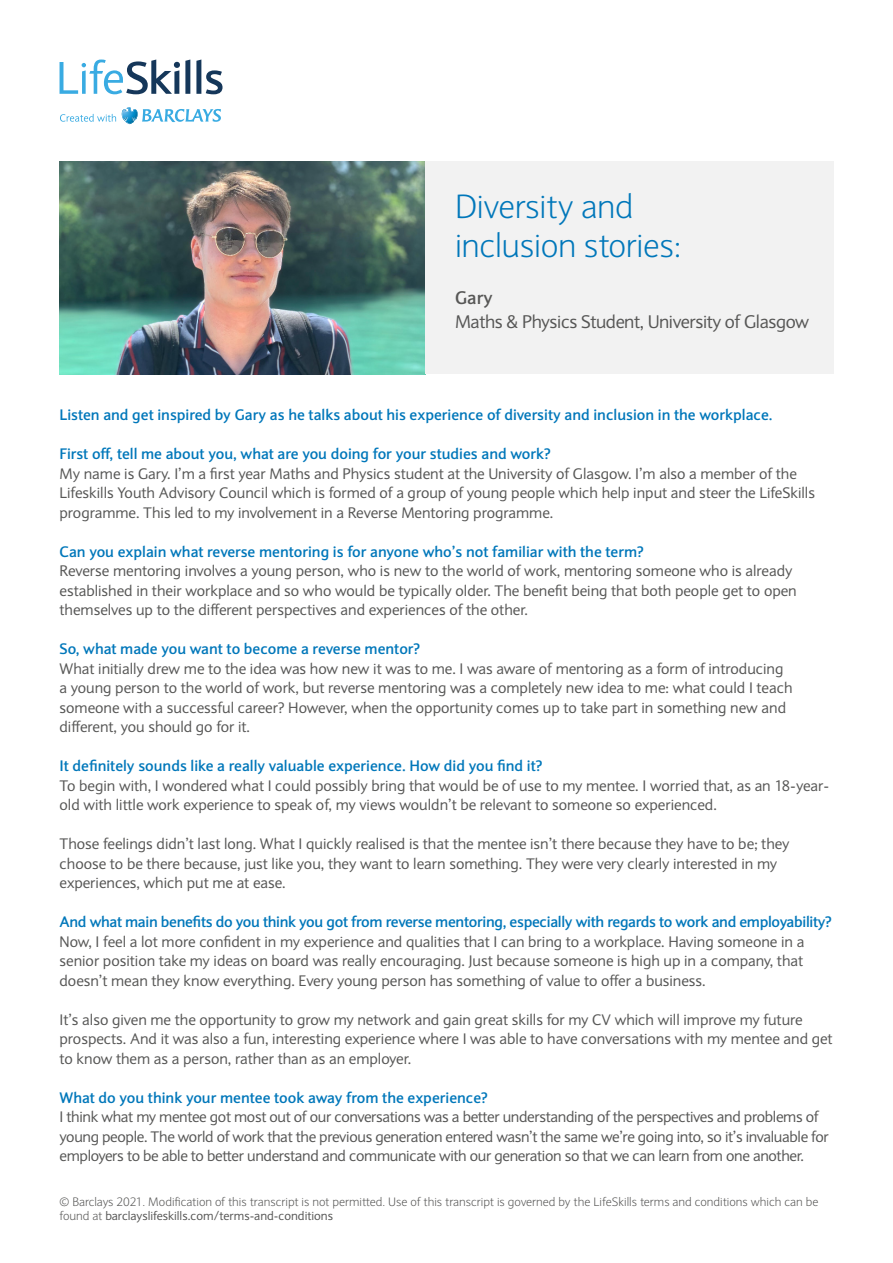
<style>
.page{position:relative;width:893px;height:1263px;background:#fff}
.page>*{position:absolute;margin:0;border:0;box-sizing:border-box;transform-origin:0 0}
.Heading{font:300 33px/39px "Expert Sans";letter-spacing:-.01em;color:#0077ba}
.Sub_heading{font:18px "Expert Sans";letter-spacing:-.02em;color:#575756}
.Sub_heading-2{font:700 18px "Expert Sans";color:#575756}
.t1{font:15px/19.5px "Expert Sans";color:#575756}
.t2{font:700 15px "Expert Sans";color:#0077ba}
.t3{font:15px/19.5px "Expert Sans";letter-spacing:-.02em;color:#575756}
.t4{font:700 15px "Expert Sans";letter-spacing:-.02em;color:#0077ba}
.t5{font:300 12px/14.4px "Expert Sans";color:#575756}
.s1{font-weight:400}
</style>
<div class="page">
<svg style="left:60px;top:114px;width:56px;height:8px"></svg>
<svg style="left:60px;top:60px;width:130px;height:34px"></svg>
<svg style="left:196px;top:60px;width:27px;height:34px"></svg>
<svg style="left:122px;top:107px;width:99px;height:17px"></svg>
<img style="left:60px;top:162px;width:365px;height:212px">
<div style="left:425px;top:162px;width:408px;height:212px;background:#f2f2f2"></div>
<h1 class="Heading" style="left:455px;top:186px;width:228px">Diversity and inclusion stories:</h1>
<h2 class="Sub_heading-2" style="left:455px;top:285px;width:39px">Gary</h2>
<h2 class="Sub_heading" style="left:455px;top:310px;width:356px">Maths &amp; Physics Student, University of Glasgow</h2>
<p class="t2" style="left:60px;top:405px;width:715px">Listen and get inspired by Gary as he talks about his experience of diversity and inclusion in the workplace.</p>
<p class="t2" style="left:60px;top:444px;width:493px">First off, tell me about you, what are you doing for your studies and work?</p>
<p class="t1" style="left:60px;top:464px;width:757px">My name is Gary. I’m a first year Maths and Physics student at the University of Glasgow. I’m also a member of the<br>Lifeskills Youth Advisory Council which is formed of a group of young people which help input and steer the LifeSkills programme. This led to my involvement in a Reverse Mentoring programme.</p>
<p class="t2" style="left:60px;top:541px;width:586px">Can you explain what reverse mentoring is for anyone who’s not familiar with the term?</p>
<p class="t1" style="left:60px;top:561px;width:739px">Reverse mentoring involves a young person, who is new to the world of work, mentoring someone who is already established in their workplace and so who would be typically older. The benefit being that both people get to open themselves up to the different perspectives and experiences of the other.</p>
<p class="t2" style="left:60px;top:639px;width:362px">So, what made you want to become a reverse mentor?</p>
<p class="t1" style="left:60px;top:659px;width:734px">What initially drew me to the idea was how new it was to me. I was aware of mentoring as a form of introducing a young person to the world of work, but reverse mentoring was a completely new idea to me: what could I teach someone with a successful career? However, when the opportunity comes up to take part in something new and different, you should go for it.</p>
<p class="t2" style="left:60px;top:756px;width:485px">It definitely sounds like a really valuable experience. How did you find it?</p>
<p class="t1" style="left:60px;top:776px;width:771px">To begin with, I wondered what I could possibly bring that would be of use to my mentee. I worried that, as an 18-year&shy;old with little work experience to speak of, my views wouldn’t be relevant to someone so experienced.</p>
<p class="t1" style="left:60px;top:834px;width:732px">Those feelings didn’t last long. What I quickly realised is that the mentee isn’t there because they have to be; they choose to be there because, just like you, they want to learn something. They were very clearly interested in my experiences, which put me at ease.</p>
<p class="t4" style="left:60px;top:912px;width:774px">And what main benefits do you think you got from reverse mentoring, especially with regards to work and employability?</p>
<p class="t1" style="left:60px;top:932px;width:746px;text-align:justify">Now, I feel a lot more confident in my experience and qualities that I can bring to a workplace. Having someone in a senior position take my ideas on board was really encouraging. Just because someone is high up in a company, that doesn’t mean they know everything. Every young person has something of value to offer a business.</p>
<p class="t1" style="left:60px;top:1010px;width:775px">It’s also given me the opportunity to grow my network and gain great skills for my CV which will improve my future prospects. And it was also a fun, interesting experience where I was able to have conversations with my mentee and get to know them as a person, rather than as an employer.</p>
<p class="t2" style="left:60px;top:1087px;width:430px">What do you think your mentee took away from the experience?</p>
<p class="t3" style="left:60px;top:1107px;width:771px">I think what my mentee got most out of our conversations was a better understanding of the perspectives and problems of young people. The world of work that the previous generation entered wasn’t the same we’re going into, so it’s invaluable for employers to be able to better understand and communicate with our generation so that we can learn from one another.</p>
<p class="t5" style="left:60px;top:1194px;width:760px">© Barclays 2021. Modification of this transcript is not permitted. Use of this transcript is governed by the LifeSkills terms and conditions which can be found at <span class="s1">barclayslifeskills.com/terms-and-conditions</span></p>
</div>
